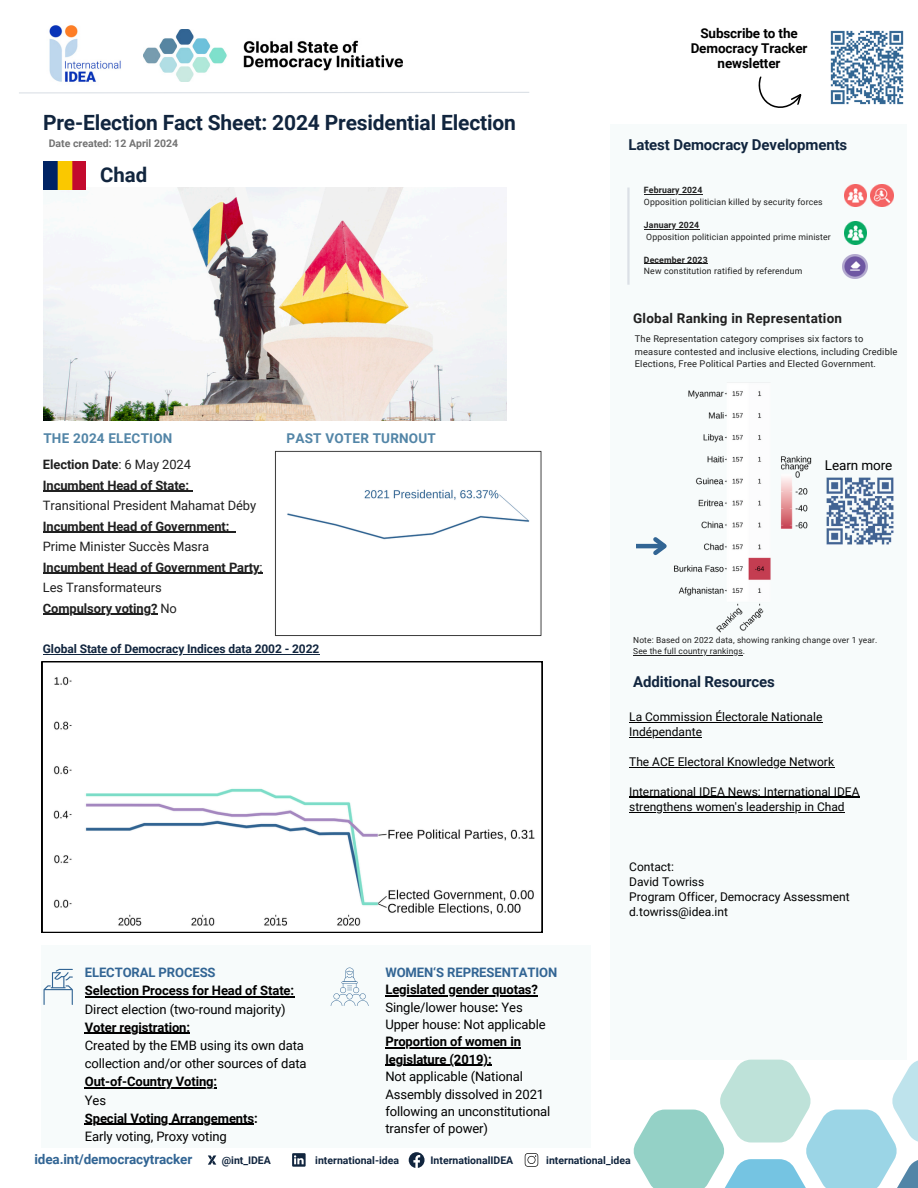
<style>
.page{position:relative;width:918px;height:1188px;background:#fff}
.page>*{position:absolute;margin:0;border:0;box-sizing:border-box;transform-origin:0 0}
.t1{font:700 21px "Roboto";letter-spacing:-.01em;color:#11253e}
.t2{font:700 20.4px "Roboto";color:#11253e}
.t3{font:700 15px "Roboto";letter-spacing:-.01em;color:#11253e}
.t4{font:700 13.5px/14.7px "Roboto";letter-spacing:-.01em;color:#000;text-align:center}
.t5{font:700 13.5px "Roboto";letter-spacing:.015em;color:#5285a7}
.t6{font:700 13.5px "Roboto";letter-spacing:.015em;color:#202020}
.t7{font:700 13.5px "Roboto";letter-spacing:-.01em;color:#326594}
.t8{font:13.5px "Roboto";letter-spacing:-.01em;color:#000}
.t9{font:13.05px/17.4px "Roboto";letter-spacing:-.005em;color:#000}
.t10{font:700 13.05px/18.1px "Roboto";letter-spacing:-.01em;color:#000}
.t11{font:700 13.05px "Roboto";letter-spacing:-.005em;color:#326594}
.t12{font:12.9px/20.5px "Roboto";letter-spacing:-.005em;color:#202020}
.t13{font:700 12.9px/20.5px "Roboto";letter-spacing:-.005em;color:#202020}
.t14{font:12px/15px "Roboto";color:#000}
.t15{font:700 12px "Roboto";letter-spacing:-.005em;color:#11253e}
.t16{font:700 10.5px "Roboto";color:#11253e}
.t17{font:700 10.5px "Roboto";color:#737373}
.t18{font:9.3px/12.5px "Roboto";letter-spacing:.015em;color:#202020}
.t19{font:8.7px "Roboto";letter-spacing:.015em;color:#202020}
.t20{font:700 8.7px "Roboto";letter-spacing:.015em;color:#202020}
.t21{font:8.4px "Roboto";letter-spacing:.015em;color:#202020}
.s1{font-weight:700}
.s2{font-weight:400}
.s3{font-weight:700;color:#326594}
</style>
<div class="page">
<div style="left:42px;top:945px;width:549px;height:202px;background:#f7fbfb"></div>
<img style="left:143px;top:30px;width:259px;height:40px">
<img style="left:49px;top:25px;width:72px;height:45px">
<svg style="left:19px;top:70px;width:510px;height:24px"></svg>
<div style="left:610px;top:124px;width:297px;height:936px;background:#f7fbfb"></div>
<img style="left:43px;top:188px;width:464px;height:232px">
<svg style="left:633px;top:1060px;width:285px;height:128px"></svg>
<svg style="left:758px;top:76px;width:44px;height:32px"></svg>
<img style="left:830px;top:30px;width:74px;height:75px">
<svg style="left:525px;top:1153px;width:13px;height:14px"></svg>
<svg style="left:409px;top:1152px;width:15px;height:16px"></svg>
<svg style="left:208px;top:1155px;width:8px;height:9px"></svg>
<svg style="left:292px;top:1153px;width:14px;height:14px"></svg>
<img style="left:44px;top:161px;width:42px;height:29px">
<svg style="left:331px;top:968px;width:37px;height:38px"></svg>
<svg style="left:44px;top:969px;width:29px;height:36px"></svg>
<img style="left:826px;top:477px;width:68px;height:68px">
<img style="left:674px;top:390px;width:138px;height:243px">
<hr style="left:636px;top:544px;width:28px;height:4px;background:#326594">
<svg style="left:649px;top:537px;width:18px;height:18px"></svg>
<img style="left:274px;top:450px;width:268px;height:186px">
<img style="left:844px;top:184px;width:23px;height:23px">
<hr style="left:627px;top:188px;width:3px;height:97px;background:#dbe0e6">
<svg style="left:42px;top:661px;width:500px;height:271px"></svg>
<img style="left:871px;top:184px;width:22px;height:23px">
<img style="left:844px;top:222px;width:23px;height:22px">
<img style="left:843px;top:254px;width:24px;height:25px">
<hr style="left:644px;top:194px;width:59px;height:1px;background:#202020">
<hr style="left:644px;top:229px;width:55px;height:1px;background:#202020">
<hr style="left:644px;top:264px;width:64px;height:1px;background:#202020">
<hr style="left:43px;top:491px;width:146px;height:1px;background:#202020">
<hr style="left:43px;top:532px;width:186px;height:1px;background:#202020">
<hr style="left:43px;top:573px;width:216px;height:1px;background:#202020">
<hr style="left:43px;top:614px;width:114px;height:1px;background:#202020">
<hr style="left:43px;top:654px;width:276px;height:1px;background:#11253e">
<hr style="left:629px;top:722px;width:194px;height:1px;background:#000">
<hr style="left:629px;top:737px;width:73px;height:1px;background:#000">
<hr style="left:629px;top:767px;width:199px;height:1px;background:#000">
<hr style="left:629px;top:797px;width:231px;height:1px;background:#000">
<hr style="left:629px;top:812px;width:216px;height:1px;background:#000">
<hr style="left:85px;top:996px;width:209px;height:1px;background:#000">
<hr style="left:85px;top:1033px;width:105px;height:1px;background:#000">
<hr style="left:85px;top:1087px;width:42px;height:1px;background:#000">
<hr style="left:127px;top:1087px;width:49px;height:1px;background:#000">
<hr style="left:176px;top:1087px;width:41px;height:1px;background:#000">
<hr style="left:85px;top:1124px;width:169px;height:1px;background:#000">
<hr style="left:385px;top:995px;width:153px;height:1px;background:#000">
<hr style="left:385px;top:1047px;width:136px;height:2px;background:#000">
<hr style="left:385px;top:1065px;width:103px;height:1px;background:#000">
<hr style="left:633px;top:655px;width:110px;height:1px;background:#202020">
<p class="t1" style="left:43px;top:111px;width:474px">Pre-Election Fact Sheet: 2024 Presidential Election</p>
<p class="t17" style="left:49px;top:138px;width:131px">Date created: 12 April 2024</p>
<p class="t2" style="left:100px;top:163px;width:49px">Chad</p>
<h2 class="t5" style="left:43px;top:431px;width:131px">THE 2024 ELECTION</h2>
<h5 class="t5" style="left:286px;top:431px;width:151px">PAST VOTER TURNOUT</h5>
<p class="t12" style="left:43px;top:455px;width:215px"><span class="s1">Election Date</span>: 6 May 2024<br><span class="s1">Incumbent Head of State:<br></span>Transitional President Mahamat Déby<br><span class="s1">Incumbent Head of Government:<br></span>Prime Minister Succès Masra</p>
<p class="t13" style="left:43px;top:557px;width:221px">Incumbent Head of Government Party<span class="s2">:<br>Les Transformateurs</span></p>
<h5 class="t13" style="left:43px;top:598px;width:136px">Compulsory voting? <span class="s2">No</span></h5>
<p class="t15" style="left:43px;top:642px;width:278px">Global State of Democracy Indices data 2002 - 2022</p>
<p class="t9" style="left:85px;top:964px;width:211px;line-height:18.1px"><span class="s3">ELECTORAL PROCESS<br></span><span class="s1">Selection Process for Head of State:<br></span>Direct election (two-round majority)</p>
<h5 class="t9" style="left:85px;top:1018px;width:223px;line-height:18.1px"><span class="s1">Voter registration:<br></span>Created by the EMB using its own data collection and/or other sources of data<br><span class="s1">Out-of-Country Voting:</span></h5>
<p class="t9" style="left:85px;top:1091px;width:23px">Yes</p>
<p class="t10" style="left:85px;top:1109px;width:174px">Special Voting Arrangements:<br><span class="s2">Early voting, Proxy voting</span></p>
<p class="t11" style="left:385px;top:965px;width:173px">WOMEN‘S REPRESENTATION</p>
<p class="t9" style="left:385px;top:981px;width:162px"><span class="s1">Legislated gender quotas?<br></span>Single/lower house<span class="s1">:</span> Yes<br>Upper house: Not applicable</p>
<p class="t10" style="left:385px;top:1033px;width:137px">Proportion of women in</p>
<h4 class="t9" style="left:385px;top:1051px;width:166px"><span class="s1">legislature (2019):<br></span>Not applicable (National<br>Assembly dissolved in 2021 following an unconstitutional transfer of power)</h4>
<h6 class="t4" style="left:691px;top:26px;width:118px">Subscribe to the<br>Democracy Tracker</h6>
<p class="t4" style="left:718px;top:56px;width:64px">newsletter</p>
<p class="t3" style="left:628px;top:136px;width:220px">Latest Democracy Developments</p>
<p class="t20" style="left:644px;top:185px;width:60px">February 2024</p>
<p class="t19" style="left:644px;top:197px;width:180px">Opposition politician killed by security forces</p>
<p class="t20" style="left:644px;top:220px;width:57px">January 2024</p>
<p class="t19" style="left:646px;top:232px;width:186px">Opposition politician appointed prime minister</p>
<p class="t20" style="left:644px;top:255px;width:65px">December 2023</p>
<p class="t19" style="left:644px;top:266px;width:160px">New constitution ratified by referendum</p>
<p class="t6" style="left:633px;top:310px;width:210px">Global Ranking in Representation</p>
<p class="t18" style="left:635px;top:333px;width:264px">The Representation category comprises six factors to measure contested and inclusive elections, including Credible<br>Elections, Free Political Parties and Elected Government.</p>
<h2 class="t8" style="left:825px;top:457px;width:69px">Learn more</h2>
<p class="t21" style="left:633px;top:635px;width:246px">Note: Based on 2022 data, showing ranking change over 1 year.</p>
<p class="t21" style="left:633px;top:646px;width:113px">See the full country rankings.</p>
<p class="t3" style="left:633px;top:673px;width:143px">Additional Resources</p>
<h1 class="t14" style="left:629px;top:709px;width:195px">La Commission Électorale Nationale</h1>
<p class="t14" style="left:629px;top:724px;width:74px">Indépendante</p>
<h4 class="t14" style="left:629px;top:754px;width:207px">The ACE Electoral Knowledge Network</h4>
<h3 class="t14" style="left:629px;top:784px;width:232px">International IDEA News: International IDEA</h3>
<h3 class="t14" style="left:629px;top:799px;width:217px">strengthens women's leadership in Chad</h3>
<h3 class="t14" style="left:629px;top:859px;width:46px">Contact:</h3>
<p class="t14" style="left:629px;top:874px;width:77px">David Towriss</p>
<h5 class="t14" style="left:629px;top:889px;width:222px">Program Officer, Democracy Assessment d.towriss@idea.int</h5>
<p class="t7" style="left:34px;top:1151px;width:159px">idea.int/democracytracker</p>
<p class="t16" style="left:222px;top:1154px;width:51px">@int_IDEA</p>
<p class="t16" style="left:315px;top:1154px;width:85px">international-idea</p>
<p class="t16" style="left:431px;top:1154px;width:84px">InternationalIDEA</p>
<p class="t16" style="left:546px;top:1154px;width:86px">international_idea</p>
</div>
